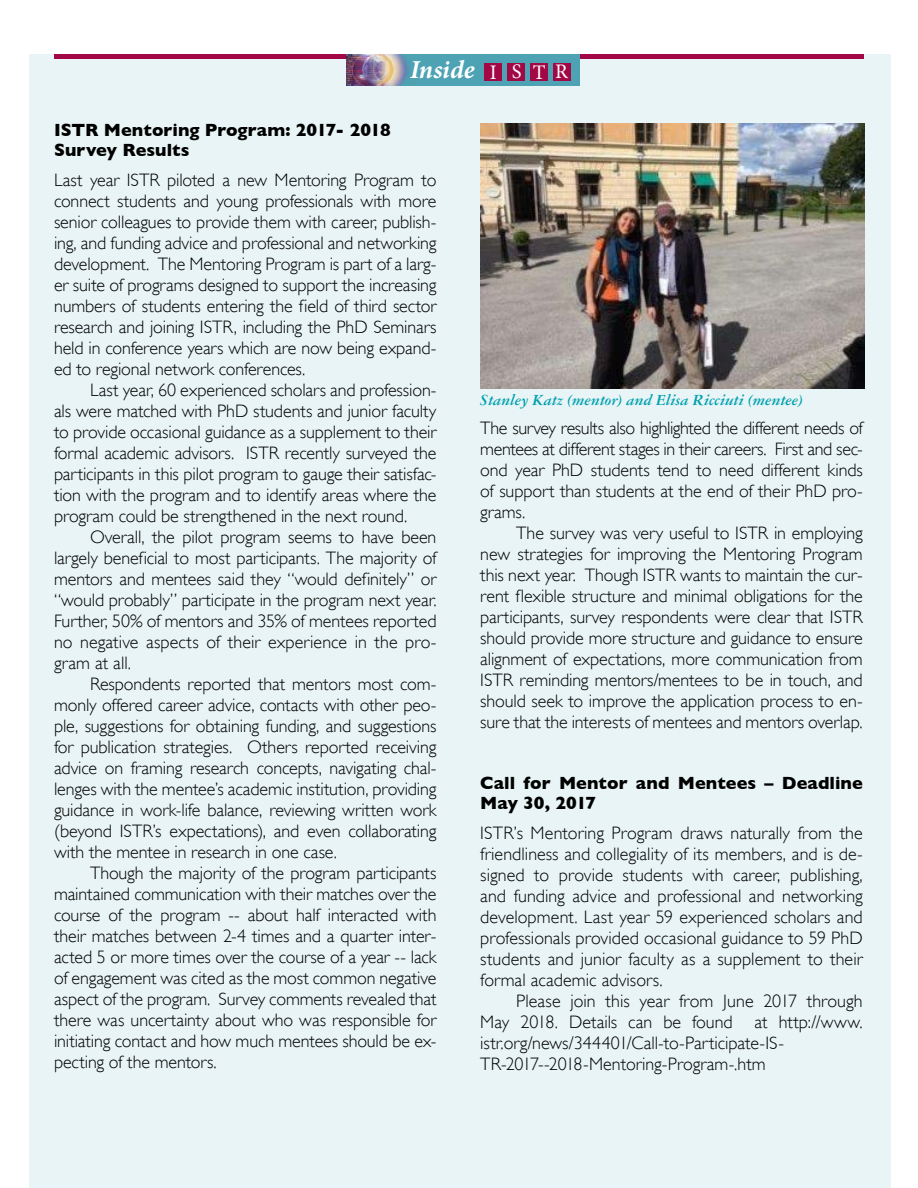
<style>
.page{position:relative;width:918px;height:1188px;background:#fff}
.page>*{position:absolute;margin:0;border:0;box-sizing:border-box;transform-origin:0 0}
.t1{font:italic 700 25.8px "Minion Pro";letter-spacing:.005em;color:#fff}
.t2{font:300 18px/21px "Gill Sans";letter-spacing:-.005em;color:#000;text-align:justify}
.t3{font:700 18px/20.2px "Gill Sans";letter-spacing:.005em;color:#000}
.t4{font:italic 700 16.5px "Garamond Three";letter-spacing:-.015em;color:#00a0af}
.s1{font-weight:400;font-style:normal;font-size:20.7px}
</style>
<div class="page">
<div style="left:29px;top:54px;width:862px;height:1134px;background:#e8f4f5"></div>
<hr style="left:54px;top:54px;width:810px;height:4px;background:#a20846">
<img style="left:346px;top:54px;width:234px;height:31px">
<div style="left:530px;top:63px;width:18px;height:18px;background:#a20846"></div>
<div style="left:553px;top:63px;width:18px;height:18px;background:#a20846"></div>
<div style="left:484px;top:63px;width:18px;height:18px;background:#a20846"></div>
<div style="left:507px;top:63px;width:18px;height:18px;background:#a20846"></div>
<img style="left:481px;top:123px;width:384px;height:266px">
<h1 class="t1" style="left:410px;top:52px;width:159px">Inside <span class="s1">I S T R</span></h1>
<p class="t3" style="left:54px;top:119px;width:338px">ISTR Mentoring Program: 2017- 2018<br>Survey Results</p>
<p class="t2" style="left:54px;top:169px;width:384px">Last year ISTR piloted a new Mentoring Program to connect students and young professionals with more senior colleagues to provide them with career, publish&shy;ing, and funding advice and professional and networking development. The Mentoring Program is part of a larg&shy;er suite of programs designed to support the increasing numbers of students entering the field of third sector research and joining ISTR, including the PhD Seminars held in conference years which are now being expand&shy;ed to regional network conferences.</p>
<p class="t2" style="left:54px;top:380px;width:384px;text-indent:36px">Last year, 60 experienced scholars and profession&shy;als were matched with PhD students and junior faculty to provide occasional guidance as a supplement to their formal academic advisors. ISTR recently surveyed the participants in this pilot program to gauge their satisfac&shy;tion with the program and to identify areas where the program could be strengthened in the next round.</p>
<p class="t2" style="left:54px;top:527px;width:384px;text-indent:36px">Overall, the pilot program seems to have been largely beneficial to most participants. The majority of mentors and mentees said they “would definitely” or “would probably” participate in the program next year.<br>Further, 50% of mentors and 35% of mentees reported no negative aspects of their experience in the pro&shy;gram at all.</p>
<p class="t2" style="left:54px;top:674px;width:384px;text-indent:36px">Respondents reported that mentors most com&shy;monly offered career advice, contacts with other peo&shy;ple, suggestions for obtaining funding, and suggestions for publication strategies. Others reported receiving advice on framing research concepts, navigating chal&shy;lenges with the mentee’s academic institution, providing guidance in work-life balance, reviewing written work (beyond ISTR’s expectations), and even collaborating with the mentee in research in one case.</p>
<p class="t2" style="left:54px;top:863px;width:384px;text-indent:36px">Though the majority of the program participants maintained communication with their matches over the course of the program -- about half interacted with their matches between 2-4 times and a quarter inter&shy;acted 5 or more times over the course of a year -- lack of engagement was cited as the most common negative aspect of the program. Survey comments revealed that there was uncertainty about who was responsible for initiating contact and how much mentees should be ex&shy;pecting of the mentors.</p>
<p class="t4" style="left:480px;top:391px;width:324px">Stanley Katz (mentor) and Elisa Ricciuti (mentee)</p>
<p class="t2" style="left:480px;top:418px;width:384px">The survey results also highlighted the different needs of mentees at different stages in their careers. First and sec&shy;ond year PhD students tend to need different kinds of support than students at the end of their PhD pro&shy;grams.</p>
<p class="t2" style="left:480px;top:523px;width:384px;text-indent:36px">The survey was very useful to ISTR in employing new strategies for improving the Mentoring Program this next year. Though ISTR wants to maintain the cur&shy;rent flexible structure and minimal obligations for the participants, survey respondents were clear that ISTR should provide more structure and guidance to ensure alignment of expectations, more communication from ISTR reminding mentors/mentees to be in touch, and should seek to improve the application process to en&shy;sure that the interests of mentees and mentors overlap.</p>
<p class="t3" style="left:480px;top:773px;width:384px">Call for Mentor and Mentees – Deadline<br>May 30, 2017</p>
<p class="t2" style="left:480px;top:823px;width:384px">ISTR’s Mentoring Program draws naturally from the friendliness and collegiality of its members, and is de&shy;signed to provide students with career, publishing, and funding advice and professional and networking development. Last year 59 experienced scholars and professionals provided occasional guidance to 59 PhD students and junior faculty as a supplement to their formal academic advisors.</p>
<p class="t2" style="left:480px;top:991px;width:384px;text-align:left;text-indent:36px">Please join this year from June 2017 through May 2018. Details can be found at http://www. istr.org/news/344401/Call-to-Participate-IS-TR-2017--2018-Mentoring-Program-.htm</p>
</div>
